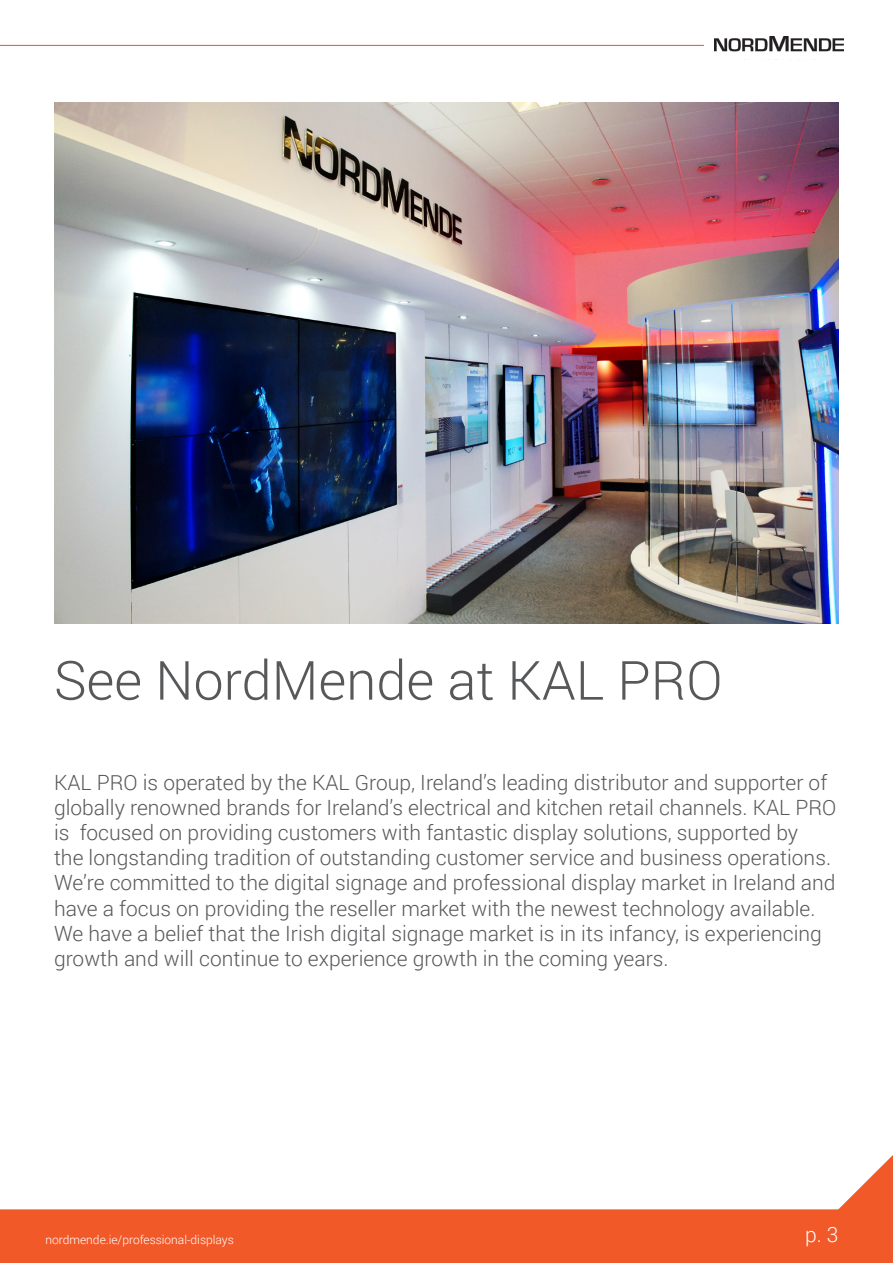
<style>
.page{position:relative;width:893px;height:1263px;background:#fff}
.page>*{position:absolute;margin:0;border:0;box-sizing:border-box;transform-origin:0 0}
.t1{font:300 54px "Roboto";color:#57585a}
.t2{font:300 21px/25.2px "Roboto";color:#57585a}
.t3{font:300 21px "Roboto";color:#fff}
.t4{font:300 12px "Roboto";color:#fff}
</style>
<div class="page">
<div style="left:0;top:1209px;width:893px;height:54px;background:#f15929"></div>
<svg style="left:837px;top:1155px;width:56px;height:56px"></svg>
<hr style="left:0;top:45px;width:704px;height:1px;background:#ef4d2f">
<img style="left:715px;top:36px;width:128px;height:16px">
<img style="left:54px;top:102px;width:785px;height:522px">
<p class="t1" style="left:54px;top:643px;width:670px">See NordMende at KAL PRO</p>
<p class="t2" style="left:54px;top:769px;width:784px">KAL PRO is operated by the KAL Group, Ireland’s leading distributor and supporter of globally renowned brands for Ireland’s electrical and kitchen retail channels. KAL PRO is focused on providing customers with fantastic display solutions, supported by<br>the longstanding tradition of outstanding customer service and business operations.<br>We’re committed to the digital signage and professional display market in Ireland and have a focus on providing the reseller market with the newest technology available.<br>We have a belief that the Irish digital signage market is in its infancy, is experiencing growth and will continue to experience growth in the coming years.</p>
<p class="t4" style="left:45px;top:1232px;width:190px">nordmende.ie/professional-displays</p>
<p class="t3" style="left:805px;top:1219px;width:35px">p. 3</p>
</div>
